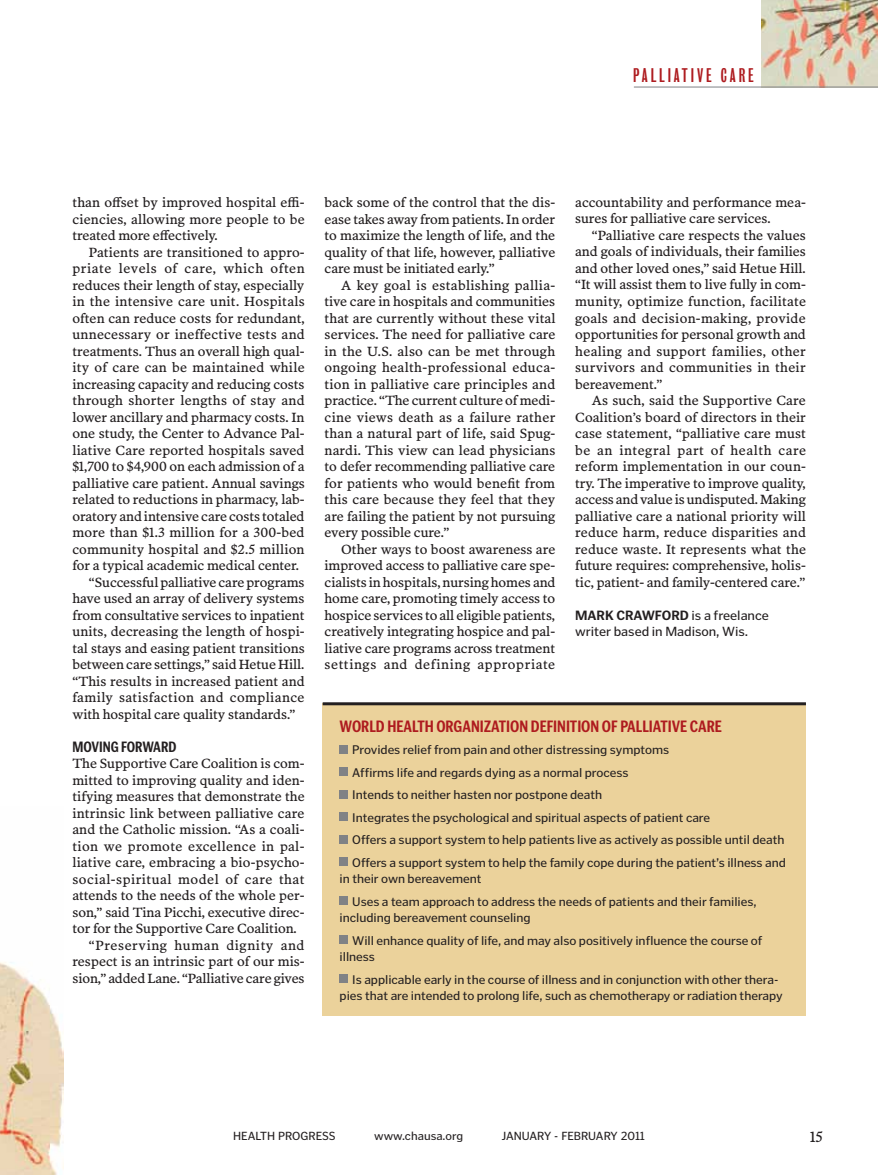
<style>
.page{position:relative;width:878px;height:1175px;background:#fff}
.page>*{position:absolute;margin:0;border:0;box-sizing:border-box;transform-origin:0 0}
.t1{font:18px "Bureau Grot Comp";letter-spacing:.16em;color:#ae1b1f}
.t2{font:700 16.5px "Poynter Gothic Text Cond";color:#ae1b1f}
.t3{font:700 15px "Poynter Gothic Text Cond";color:#231f20}
.t4{font:15px "Poynter OS Text Three L";color:#231f20}
.t5{font:13.5px/16.5px "Poynter OS Text Three L";color:#231f20;text-align:justify}
.t6{font:13.5px "Poynter OS Text Three L";letter-spacing:.02em;color:#231f20}
.t7{font:13.5px "Poynter OS Text Three L";letter-spacing:.025em;color:#231f20}
.t8{font:13.5px "Poynter OS Text Three L";letter-spacing:.045em;color:#231f20}
.t9{font:13.5px/16.5px "Poynter Gothic Text";letter-spacing:-.005em;color:#231f20}
.t10{font:13.5px "Poynter OS Text Three L";letter-spacing:.035em;color:#231f20}
.t11{font:13.5px "Poynter OS Text Three L";letter-spacing:.04em;color:#231f20}
.t12{font:13.5px "Poynter OS Text Three L";letter-spacing:.03em;color:#231f20}
.t13{font:12.75px/22.5px "Poynter Gothic Text";letter-spacing:-.005em;color:#231f20}
.t14{font:12px "Poynter Gothic Text";color:#231f20}
.s1{font-weight:700}
</style>
<div class="page">
<img style="left:0;top:962px;width:64px;height:212px">
<div style="left:322px;top:704px;width:484px;height:312px;background:#ebd29b"></div>
<div style="left:339px;top:745px;width:9px;height:8px;background:#808285"></div>
<div style="left:339px;top:767px;width:9px;height:9px;background:#808285"></div>
<div style="left:339px;top:790px;width:9px;height:8px;background:#808285"></div>
<div style="left:339px;top:812px;width:9px;height:9px;background:#808285"></div>
<div style="left:339px;top:835px;width:9px;height:8px;background:#808285"></div>
<div style="left:339px;top:857px;width:9px;height:9px;background:#808285"></div>
<div style="left:339px;top:896px;width:9px;height:9px;background:#808285"></div>
<div style="left:339px;top:935px;width:9px;height:9px;background:#808285"></div>
<div style="left:339px;top:974px;width:9px;height:9px;background:#808285"></div>
<hr style="left:322px;top:702px;width:484px;height:3px;background:#231f20">
<img style="left:761px;top:0;width:117px;height:87px">
<hr style="left:633px;top:87px;width:245px;height:1px;background:#808285">
<h1 class="t1" style="left:633px;top:65px;width:122px">PALLIATIVE CARE</h1>
<p class="t5" style="left:72px;top:194px;width:234px">than offset by improved hospital effi&shy;ciencies, allowing more people to be treated more effectively.</p>
<p class="t5" style="left:89px;top:244px;width:217px">Patients are transitioned to appro-</p>
<p class="t8" style="left:72px;top:260px;width:234px">priate levels of care, which often</p>
<p class="t5" style="left:72px;top:277px;width:233px">reduces their length of stay, especially</p>
<p class="t6" style="left:72px;top:293px;width:234px">in the intensive care unit. Hospitals</p>
<p class="t5" style="left:72px;top:310px;width:234px">often can reduce costs for redundant,</p>
<p class="t6" style="left:72px;top:326px;width:234px">unnecessary or ineffective tests and</p>
<p class="t5" style="left:72px;top:343px;width:234px">treatments. Thus an overall high qual-</p>
<p class="t7" style="left:72px;top:359px;width:234px">ity of care can be maintained while</p>
<p class="t5" style="left:72px;top:376px;width:233px">increasing capacity and reducing costs</p>
<p class="t7" style="left:72px;top:392px;width:234px">through shorter lengths of stay and</p>
<p class="t5" style="left:72px;top:409px;width:233px">lower ancillary and pharmacy costs. In</p>
<p class="t5" style="left:72px;top:425px;width:234px">one study, the Center to Advance Pal-</p>
<p class="t5" style="left:72px;top:442px;width:233px">liative Care reported hospitals saved</p>
<p class="t5" style="left:72px;top:458px;width:233px">$1,700 to $4,900 on each admission of a</p>
<p class="t5" style="left:72px;top:475px;width:234px">palliative care patient. Annual savings</p>
<p class="t5" style="left:72px;top:491px;width:234px">related to reductions in pharmacy, lab-</p>
<p class="t5" style="left:72px;top:508px;width:233px">oratory and intensive care costs totaled</p>
<p class="t5" style="left:72px;top:524px;width:233px">more than $1.3 million for a 300-bed</p>
<p class="t5" style="left:72px;top:541px;width:234px">community hospital and $2.5 million</p>
<p class="t5" style="left:72px;top:557px;width:228px">for a typical academic medical center.</p>
<p class="t5" style="left:89px;top:574px;width:217px">“Successful palliative care programs</p>
<p class="t5" style="left:72px;top:590px;width:233px">have used an array of delivery systems</p>
<p class="t5" style="left:72px;top:607px;width:233px">from consultative services to inpatient</p>
<p class="t5" style="left:72px;top:623px;width:234px">units, decreasing the length of hospi-</p>
<p class="t5" style="left:72px;top:640px;width:234px">tal stays and easing patient transitions</p>
<p class="t5" style="left:72px;top:656px;width:233px">between care settings,” said Hetue Hill.</p>
<p class="t5" style="left:72px;top:673px;width:234px">“This results in increased patient and</p>
<p class="t10" style="left:72px;top:689px;width:233px">family satisfaction and compliance</p>
<p class="t5" style="left:72px;top:706px;width:225px">with hospital care quality standards.”</p>
<p class="t3" style="left:72px;top:737px;width:105px">MOVING FORWARD</p>
<p class="t5" style="left:72px;top:755px;width:234px">The Supportive Care Coalition is com-</p>
<p class="t5" style="left:72px;top:772px;width:234px">mitted to improving quality and iden-</p>
<p class="t5" style="left:72px;top:788px;width:234px">tifying measures that demonstrate the</p>
<p class="t5" style="left:72px;top:805px;width:233px">intrinsic link between palliative care</p>
<p class="t5" style="left:72px;top:821px;width:234px">and the Catholic mission. “As a coali-</p>
<p class="t12" style="left:72px;top:838px;width:234px">tion we promote excellence in pal-</p>
<p class="t5" style="left:72px;top:854px;width:234px">liative care, embracing a bio-psycho-</p>
<p class="t11" style="left:72px;top:871px;width:234px">social-spiritual model of care that</p>
<p class="t5" style="left:72px;top:887px;width:234px">attends to the needs of the whole per-</p>
<p class="t5" style="left:72px;top:904px;width:234px">son,” said Tina Picchi, executive direc-</p>
<p class="t5" style="left:72px;top:920px;width:226px">tor for the Supportive Care Coalition.</p>
<p class="t8" style="left:89px;top:937px;width:217px">“Preserving human dignity and</p>
<p class="t5" style="left:72px;top:953px;width:234px">respect is an intrinsic part of our mis-</p>
<p class="t5" style="left:72px;top:970px;width:234px">sion,” added Lane. “Palliative care gives</p>
<p class="t5" style="left:324px;top:194px;width:232px">back some of the control that the dis&shy;ease takes away from patients. In order to maximize the length of life, and the quality of that life, however, palliative care must be initiated early.”</p>
<p class="t5" style="left:324px;top:277px;width:232px;text-indent:16px">A key goal is establishing pallia&shy;tive care in hospitals and communities that are currently without these vital services. The need for palliative care in the U.S. also can be met through ongoing health-professional educa&shy;tion in palliative care principles and practice. “The current culture of medi&shy;cine views death as a failure rather than a natural part of life, said Spug&shy;nardi. This view can lead physicians to defer recommending palliative care for patients who would benefit from this care because they feel that they are failing the patient by not pursuing every possible cure.”</p>
<p class="t5" style="left:324px;top:541px;width:232px;text-indent:16px">Other ways to boost awareness are improved access to palliative care spe&shy;cialists in hospitals, nursing homes and home care, promoting timely access to hospice services to all eligible patients, creatively integrating hospice and pal&shy;liative care programs across treatment settings and defining appropriate</p>
<p class="t5" style="left:575px;top:194px;width:232px">accountability and performance mea&shy;sures for palliative care services.</p>
<p class="t5" style="left:575px;top:227px;width:232px;text-indent:16px">“Palliative care respects the values and goals of individuals, their families and other loved ones,” said Hetue Hill. “It will assist them to live fully in com&shy;munity, optimize function, facilitate goals and decision-making, provide opportunities for personal growth and healing and support families, other survivors and communities in their bereavement.”</p>
<p class="t5" style="left:575px;top:392px;width:232px;text-indent:16px">As such, said the Supportive Care Coalition’s board of directors in their case statement, “palliative care must be an integral part of health care reform implementation in our coun&shy;try. The imperative to improve quality, access and value is undisputed. Making palliative care a national priority will reduce harm, reduce disparities and reduce waste. It represents what the future requires: comprehensive, holis&shy;tic, patient- and family-centered care.”</p>
<p class="t9" style="left:575px;top:607px;width:195px"><span class="s1">MARK CRAWFORD</span> is a freelance writer based in Madison, Wis.</p>
<p class="t2" style="left:339px;top:716px;width:22px">WORLD</p>
<p class="t2" style="left:387px;top:716px;width:18px">HEALTH</p>
<p class="t2" style="left:436px;top:716px;width:18px">ORGANI</p>
<p class="t2" style="left:484px;top:716px;width:16px">ZATION</p>
<p class="t2" style="left:531px;top:716px;width:17px">DEFINITION</p>
<p class="t2" style="left:602px;top:716px;width:33px">OF PALLIATIVE</p>
<p class="t2" style="left:690px;top:716px;width:17px">CARE</p>
<p class="t13" style="left:352px;top:738px;width:435px">Provides relief from pain and other distressing symptoms<br>Affirms life and regards dying as a normal process<br>Intends to neither hasten nor postpone death<br>Integrates the psychological and spiritual aspects of patient care<br>Offers a support system to help patients live as actively as possible until death Offers a support system to help the family cope during the patient’s illness and</p>
<p class="t13" style="left:352px;top:867px;width:406px;text-indent:-13px">in their own bereavement<br>Uses a team approach to address the needs of patients and their families,</p>
<p class="t13" style="left:352px;top:906px;width:411px;text-indent:-13px">including bereavement counseling<br>Will enhance quality of life, and may also positively influence the course of</p>
<p class="t13" style="left:352px;top:945px;width:428px;text-indent:-13px">illness<br>Is applicable early in the course of illness and in conjunction with other thera-</p>
<p class="t13" style="left:339px;top:984px;width:444px">pies that are intended to prolong life, such as chemotherapy or radiation therapy</p>
<p class="t14" style="left:233px;top:1128px;width:104px">HEALTH PROGRESS</p>
<p class="t14" style="left:374px;top:1128px;width:90px">www.chausa.org</p>
<p class="t14" style="left:501px;top:1128px;width:145px">JANUARY - FEBRUARY 2011</p>
<p class="t4" style="left:810px;top:1128px;width:14px">15</p>
</div>
